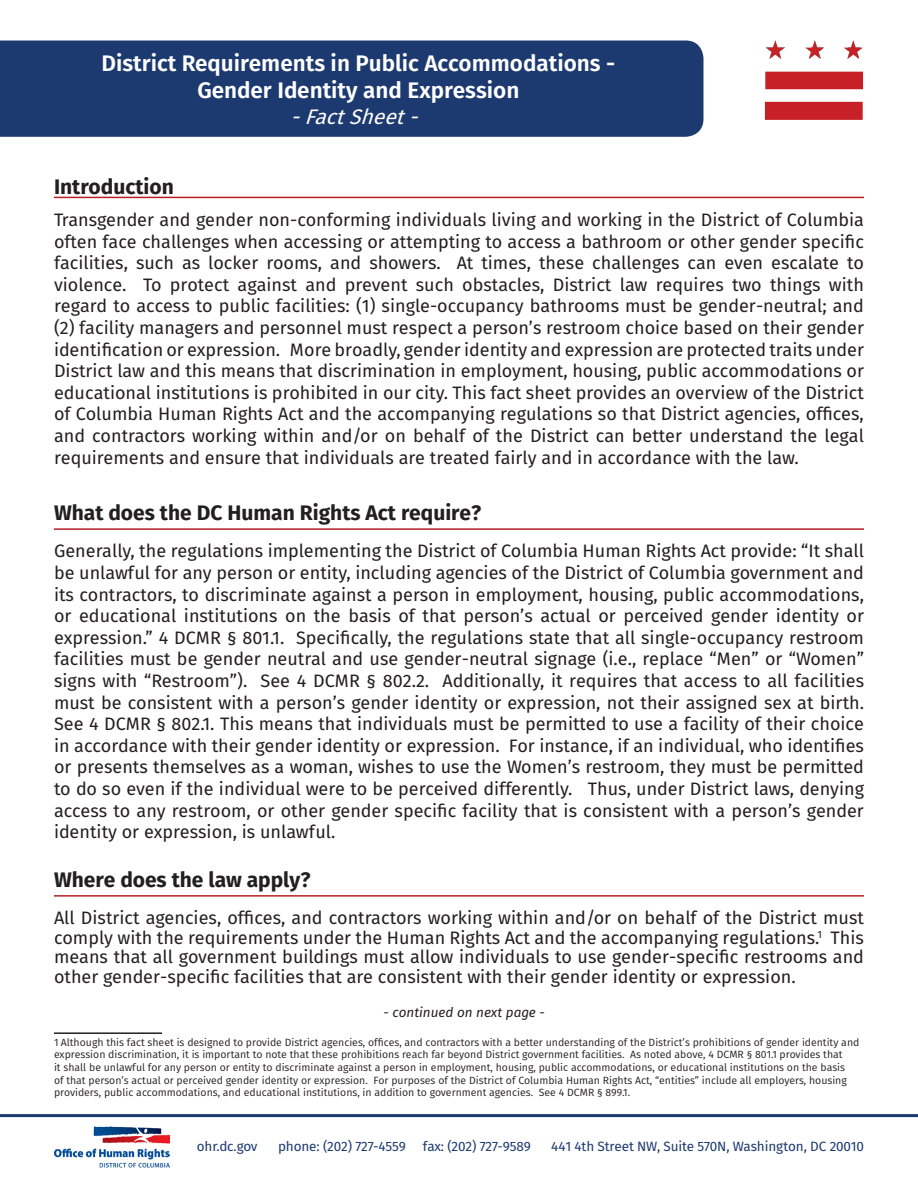
<style>
.page{position:relative;width:918px;height:1188px;background:#fff}
.page>*{position:absolute;margin:0;border:0;box-sizing:border-box;transform-origin:0 0}
.t1{font:600 22.5px "Fira Sans";color:#fff}
.t2{font:700 21px "Fira Sans";color:#231f20}
.t3{font:italic 21px "Fira Sans";color:#fff}
.t4{font:18px/21.6px "Fira Sans";color:#231f20;text-align:justify}
.t5{font:13.5px "Fira Sans";letter-spacing:-.01em;color:#1d3a70}
.t6{font:italic 13.5px "Fira Sans";color:#231f20}
.t7{font:10.5px/12.6px "Fira Sans";color:#231f20}
</style>
<div class="page">
<div style="left:0;top:40px;width:704px;height:97px;background:#1d3a70"></div>
<img style="left:54px;top:1126px;width:116px;height:42px">
<hr style="left:54px;top:197px;width:810px;height:1px;background:#b81f24">
<hr style="left:0;top:1114px;width:918px;height:3px;background:#1d3a70">
<img style="left:764px;top:40px;width:100px;height:80px">
<hr style="left:54px;top:528px;width:810px;height:2px;background:#b81f24">
<hr style="left:54px;top:1032px;width:108px;height:2px;background:#231f20">
<hr style="left:54px;top:895px;width:810px;height:2px;background:#b81f24">
<p class="t1" style="left:101px;top:47px;width:515px">District Requirements in Public Accommodations -</p>
<p class="t1" style="left:197px;top:74px;width:323px">Gender Identity and Expression</p>
<p class="t3" style="left:291px;top:102px;width:137px">-FactSheet-</p>
<p class="t2" style="left:54px;top:172px;width:121px">Introduction</p>
<p class="t4" style="left:54px;top:209px;width:812px">Transgender and gender non-conforming individuals living and working in the District of Columbia often face challenges when accessing or attempting to access a bathroom or other gender specific facilities, such as locker rooms, and showers. At times, these challenges can even escalate to violence. To protect against and prevent such obstacles, District law requires two things with regard to access to public facilities: (1) single-occupancy bathrooms must be gender-neutral; and (2) facility managers and personnel must respect a person’s restroom choice based on their gender identification or expression. More broadly, gender identity and expression are protected traits under District law and this means that discrimination in employment, housing, public accommodations or educational institutions is prohibited in our city. This fact sheet provides an overview of the District of Columbia Human Rights Act and the accompanying regulations so that District agencies, offices, and contractors working within and/or on behalf of the District can better understand the legal requirements and ensure that individuals are treated fairly and in accordance with the law.</p>
<p class="t2" style="left:54px;top:498px;width:429px">What does the DC Human Rights Act require?</p>
<p class="t4" style="left:54px;top:540px;width:812px">Generally, the regulations implementing the District of Columbia Human Rights Act provide: “It shall be unlawful for any person or entity, including agencies of the District of Columbia government and its contractors, to discriminate against a person in employment, housing, public accommodations, or educational institutions on the basis of that person’s actual or perceived gender identity or expression.” 4 DCMR § 801.1. Specifically, the regulations state that all single-occupancy restroom facilities must be gender neutral and use gender-neutral signage (i.e., replace “Men” or “Women” signs with “Restroom”). See 4 DCMR § 802.2. Additionally, it requires that access to all facilities must be consistent with a person’s gender identity or expression, not their assigned sex at birth.<br>See 4 DCMR § 802.1. This means that individuals must be permitted to use a facility of their choice in accordance with their gender identity or expression. For instance, if an individual, who identifies or presents themselves as a woman, wishes to use the Women’s restroom, they must be permitted to do so even if the individual were to be perceived differently. Thus, under District laws, denying access to any restroom, or other gender specific facility that is consistent with a person’s gender identity or expression, is unlawful.</p>
<p class="t2" style="left:54px;top:865px;width:258px">Where does the law apply?</p>
<p class="t4" style="left:54px;top:908px;width:812px;line-height:19.5px">All District agencies, offices, and contractors working within and/or on behalf of the District must comply with the requirements under the Human Rights Act and the accompanying regulations.<sup>1</sup> This means that all government buildings must allow individuals to use gender-specific restrooms and other gender-specific facilities that are consistent with their gender identity or expression.</p>
<p class="t6" style="left:384px;top:1003px;width:163px">- continued on next page -</p>
<p class="t7" style="left:54px;top:1036px;width:807px">1 Although this fact sheet is designed to provide District agencies, offices, and contractors with a better understanding of the District’s prohibitions of gender identity and expression discrimination, it is important to note that these prohibitions reach far beyond District government facilities. As noted above, 4 DCMR § 801.1 provides that<br>it shall be unlawful for any person or entity to discriminate against a person in employment, housing, public accommodations, or educational institutions on the basis<br>of that person’s actual or perceived gender identity or expression. For purposes of the District of Columbia Human Rights Act, “entities” include all employers, housing providers, public accommodations, and educational institutions, in addition to government agencies. See 4 DCMR § 899.1.</p>
<p class="t5" style="left:197px;top:1137px;width:62px">ohr.dc.gov</p>
<p class="t5" style="left:278px;top:1137px;width:129px">phone: (202) 727-4559</p>
<p class="t5" style="left:423px;top:1137px;width:109px">fax: (202) 727-9589</p>
<p class="t5" style="left:551px;top:1137px;width:314px">441 4th Street NW, Suite 570N, Washington, DC 20010</p>
</div>
